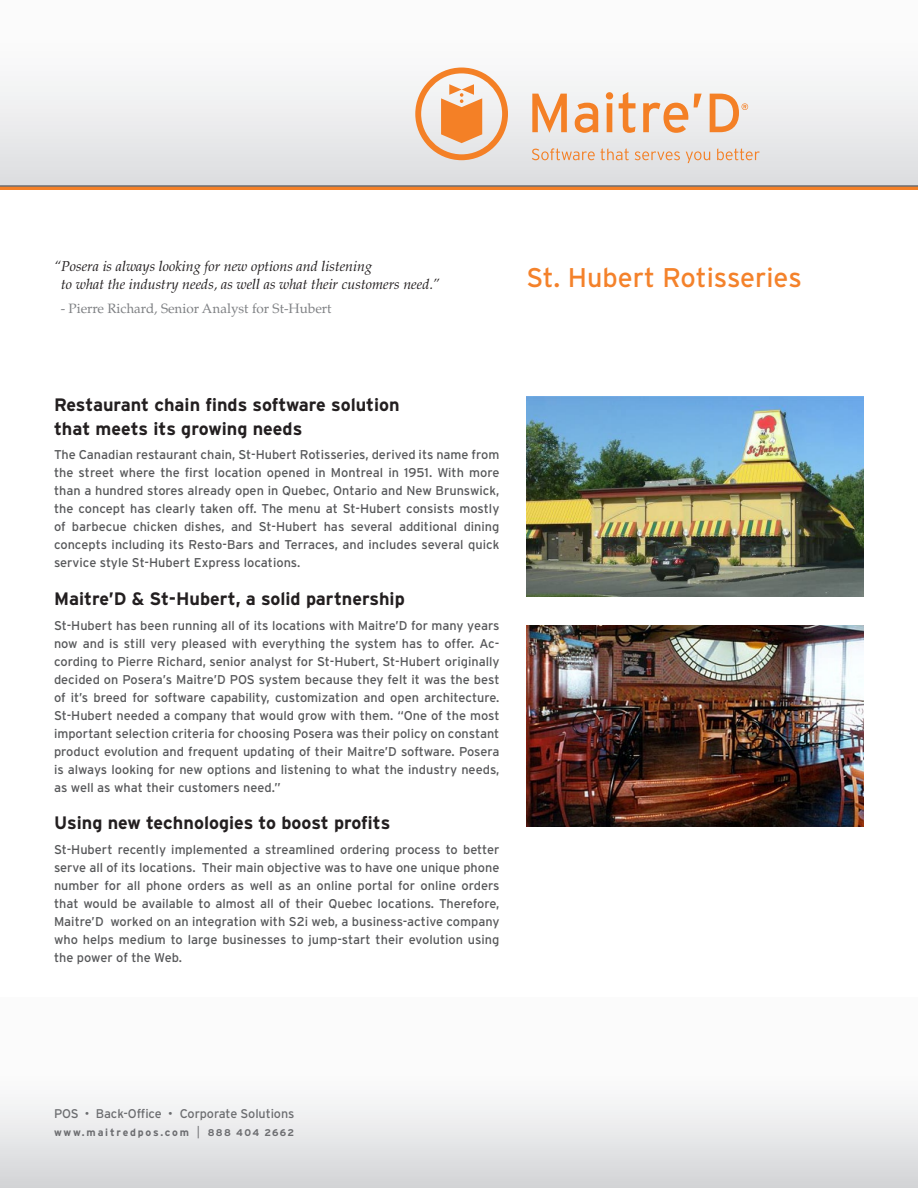
<style>
.page{position:relative;width:918px;height:1188px;background:#fff}
.page>*{position:absolute;margin:0;border:0;box-sizing:border-box;transform-origin:0 0}
.t1{font:27px "Interstate";color:#f4822b}
.Subtitle{font:700 18px/24px "Interstate";color:#231f20}
.Exode{font:italic 14.25px "Palatino";color:#231f20}
.Exode_Name{font:13.5px "Palatino";color:#808285}
.text{font:12.75px/18px "Interstate";color:#57585a;text-align:justify}
.t2{font:12.6px "Interstate";letter-spacing:-.005em;color:#6c6d70}
.t3{font:700 10.5px "Interstate";letter-spacing:.17em;color:#6c6d70}
.s1{font-weight:900}
.s2{font-weight:300;font-size:12.6px}
.s3{font-size:9.75px}
</style>
<div class="page">
<div style="left:0;top:998px;width:918px;height:190px;background:linear-gradient(to bottom,#fff,#dbdcdf)"></div>
<div style="left:0;top:0;width:918px;height:186px;background:linear-gradient(to bottom,#fff,#dfe0e2)"></div>
<svg style="left:415px;top:68px;width:93px;height:92px"></svg>
<svg style="left:532px;top:94px;width:35px;height:39px"></svg>
<svg style="left:575px;top:103px;width:23px;height:30px"></svg>
<svg style="left:606px;top:92px;width:7px;height:40px"></svg>
<svg style="left:619px;top:92px;width:17px;height:41px"></svg>
<svg style="left:643px;top:103px;width:45px;height:30px"></svg>
<svg style="left:694px;top:94px;width:8px;height:13px"></svg>
<svg style="left:532px;top:148px;width:97px;height:12px"></svg>
<svg style="left:635px;top:151px;width:45px;height:9px"></svg>
<svg style="left:686px;top:151px;width:24px;height:12px"></svg>
<svg style="left:717px;top:148px;width:43px;height:12px"></svg>
<svg style="left:710px;top:94px;width:38px;height:38px"></svg>
<hr style="left:0;top:186px;width:918px;height:4px;background:#f48026">
<hr style="left:0;top:185px;width:918px;height:2px;background:#6c6d70">
<img style="left:526px;top:396px;width:338px;height:201px">
<img style="left:526px;top:626px;width:338px;height:200px">
<p class="Exode" style="left:54px;top:257px;width:320px">“Posera is always looking for new options and listening</p>
<p class="Exode" style="left:61px;top:275px;width:381px">to what the industry needs, as well as what their customers need.”</p>
<p class="Exode_Name" style="left:61px;top:301px;width:272px">- Pierre Richard, Senior Analyst for St-Hubert</p>
<p class="t1" style="left:526px;top:263px;width:277px">St. Hubert Rotisseries</p>
<p class="Subtitle" style="left:54px;top:392px;width:347px">Restaurant chain finds software solution that meets its growing needs</p>
<p class="text" style="left:54px;top:446px;width:447px">The Canadian restaurant chain, St-Hubert Rotisseries, derived its name from the street where the first location opened in Montreal in 1951. With more than a hundred stores already open in Quebec, Ontario and New Brunswick, the concept has clearly taken off. The menu at St-Hubert consists mostly of barbecue chicken dishes, and St-Hubert has several additional dining concepts including its Resto-Bars and Terraces, and includes several quick service style St-Hubert Express locations.</p>
<p class="Subtitle" style="left:54px;top:586px;width:352px">Maitre’D &amp; St-Hubert, a solid partnership</p>
<p class="text" style="left:54px;top:616px;width:447px">St-Hubert has been running all of its locations with Maitre’D for many years now and is still very pleased with everything the system has to offer. Ac&shy;cording to Pierre Richard, senior analyst for St-Hubert, St-Hubert originally decided on Posera’s Maitre’D POS system because they felt it was the best of it’s breed for software capability, customization and open architecture.<br>St-Hubert needed a company that would grow with them. “One of the most important selection criteria for choosing Posera was their policy on constant product evolution and frequent updating of their Maitre’D software. Posera is always looking for new options and listening to what the industry needs, as well as what their customers need.”</p>
<p class="Subtitle" style="left:54px;top:811px;width:338px">Using new technologies to boost profits</p>
<p class="text" style="left:54px;top:840px;width:447px">St-Hubert recently implemented a streamlined ordering process to better serve all of its locations. Their main objective was to have one unique phone number for all phone orders as well as an online portal for online orders that would be available to almost all of their Quebec locations. Therefore, Maitre’D worked on an integration with S2i web, a business-active company who helps medium to large businesses to jump-start their evolution using the power of the Web.</p>
<p class="t2" style="left:54px;top:1107px;width:242px">POS <span class="s1">·</span> Back-Office <span class="s1">·</span> Corporate Solutions</p>
<p class="t3" style="left:54px;top:1127px;width:241px">www.maitredpos.com <span class="s2">|</span> <span class="s3">888 404 2662</span></p>
</div>
